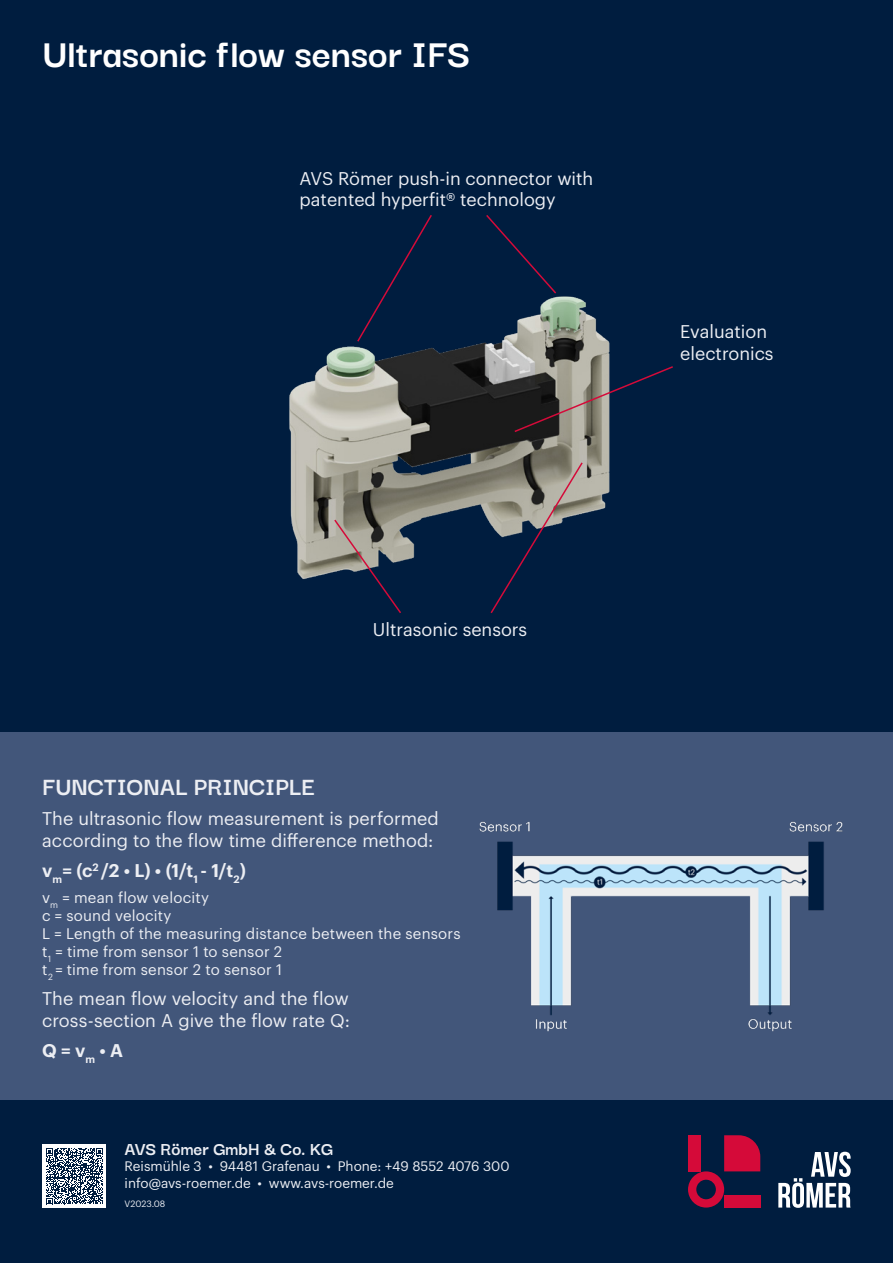
<style>
.page{position:relative;width:893px;height:1263px;background:#001d3f}
.page>*{position:absolute;margin:0;border:0;box-sizing:border-box;transform-origin:0 0}
.t1{font:700 42px "Darker Grotesque";color:#fff}
.t2{font:700 27px "Darker Grotesque";color:#eceef3}
.t3{font:700 19.5px "Darker Grotesque";color:#eceef3}
.t4{font:18px/21.6px "Graphik";color:#eceef3}
.t5{font:600 18px "Graphik";color:#eceef3}
.t6{font:15px/18px "Graphik";letter-spacing:.015em;color:#eceef3}
.t7{font:13.5px/16.2px "Graphik";color:#eceef3}
.t8{font:9px "Graphik";color:#eceef3}
</style>
<div class="page">
<img style="left:289px;top:296px;width:321px;height:284px">
<div style="left:0;top:732px;width:893px;height:367px;background:#42567a"></div>
<svg style="left:356px;top:215px;width:77px;height:128px"></svg>
<svg style="left:513px;top:365px;width:160px;height:68px"></svg>
<svg style="left:486px;top:215px;width:70px;height:79px"></svg>
<svg style="left:333px;top:518px;width:70px;height:95px"></svg>
<svg style="left:489px;top:461px;width:95px;height:152px"></svg>
<img style="left:479px;top:821px;width:364px;height:211px">
<div style="left:43px;top:1144px;width:63px;height:64px;background:#fff"></div>
<svg style="left:46px;top:1148px;width:57px;height:56px"></svg>
<svg style="left:688px;top:1135px;width:72px;height:72px"></svg>
<svg style="left:778px;top:1152px;width:73px;height:56px"></svg>
<h1 class="t1" style="left:43px;top:23px;width:429px">Ultrasonic flow sensor IFS</h1>
<p class="t4" style="left:300px;top:166px;width:295px">AVS Römer push-in connector with patented hyperfit® technology</p>
<p class="t4" style="left:680px;top:319px;width:95px">Evaluation electronics</p>
<p class="t4" style="left:373px;top:617px;width:156px">Ultrasonic sensors</p>
<h2 class="t2" style="left:42px;top:766px;width:274px">FUNCTIONAL PRINCIPLE</h2>
<p class="t4" style="left:42px;top:806px;width:398px">The ultrasonic flow measurement is performed according to the flow time difference method:</p>
<p class="t5" style="left:42px;top:856px;width:205px">v<sub>m</sub>= (c<sup>2</sup> /2 • L) • (1/t<sub>1</sub> - 1/t<sub>2</sub>)</p>
<p class="t6" style="left:42px;top:887px;width:420px">v<sub>m</sub> = mean flow velocity<br>c = sound velocity<br>L = Length of the measuring distance between the sensors t<sub>1</sub> = time from sensor 1 to sensor 2<br>t<sub>2</sub> = time from sensor 2 to sensor 1</p>
<p class="t4" style="left:42px;top:986px;width:309px">The mean flow velocity and the flow cross-section A give the flow rate Q:</p>
<p class="t5" style="left:42px;top:1037px;width:82px">Q = v<sub>m</sub> • A</p>
<p class="t3" style="left:125px;top:1134px;width:210px">AVS Römer GmbH &amp; Co. KG</p>
<p class="t7" style="left:125px;top:1157px;width:386px">Reismühle 3 • 94481 Grafenau • Phone: +49 8552 4076 300 info@avs-roemer.de • www.avs-roemer.de</p>
<p class="t8" style="left:125px;top:1197px;width:42px">V2023.08</p>
</div>
